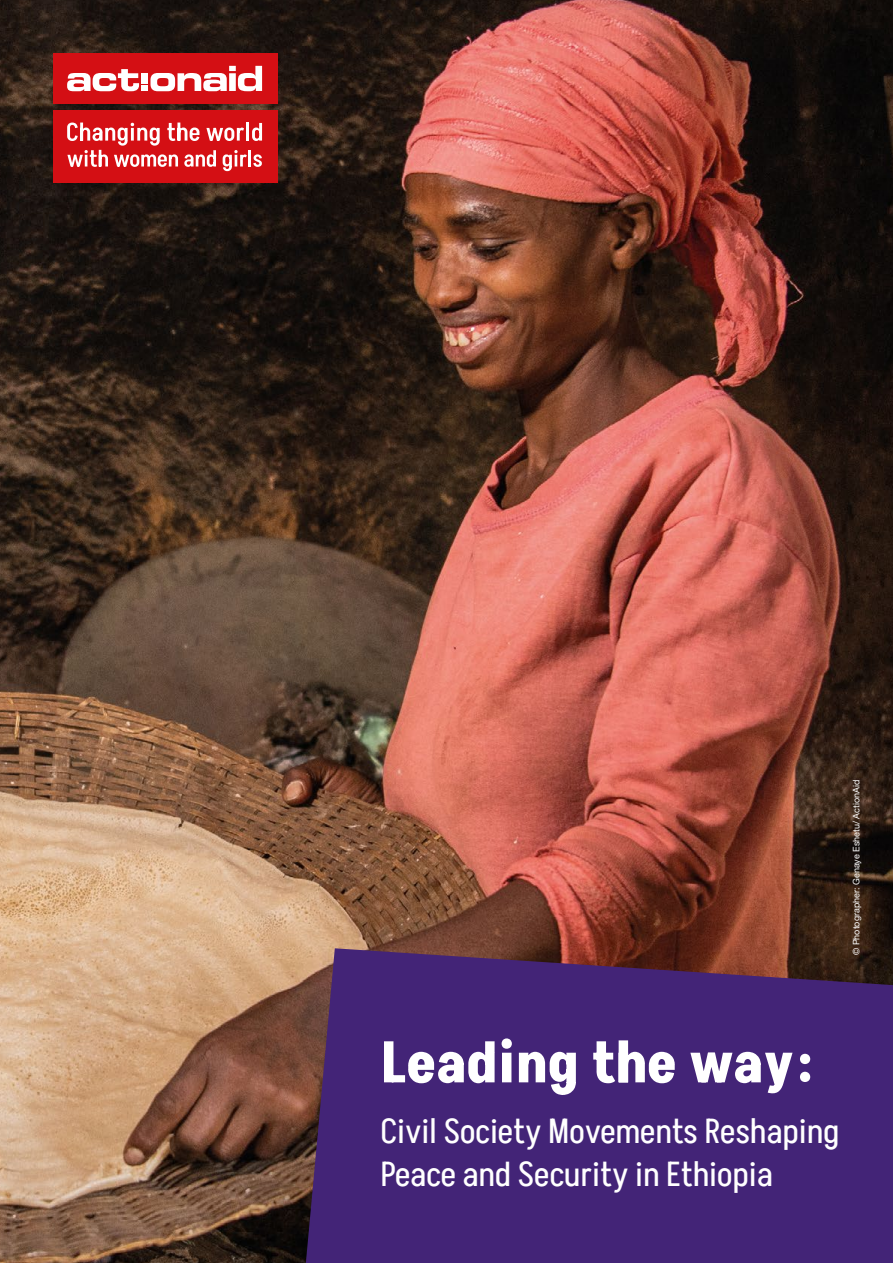
<style>
.page{position:relative;width:893px;height:1263px;background:#fff}
.page>*{position:absolute;margin:0;border:0;box-sizing:border-box;transform-origin:0 0}
.t1{font:700 57px "Akshar";letter-spacing:-.01em;color:#fff}
.t2{font:34.5px/43.5px "Akshar";color:#fff}
.t3{font:9px "Helvetica Neue";color:#fff}
</style>
<div class="page">
<img style="left:0;top:0;width:893px;height:1263px">
<div style="left:53px;top:111px;width:224px;height:72px;background:#d40f14"></div>
<div style="left:53px;top:53px;width:224px;height:51px;background:#d40f14"></div>
<svg style="left:67px;top:66px;width:195px;height:25px"></svg>
<svg style="left:67px;top:123px;width:195px;height:48px"></svg>
<svg style="left:306px;top:948px;width:587px;height:315px;background:#452570"></svg>
<p class="t3" style="left:850px;top:955px;width:177px;rotate:-90deg">© Photographer: Genaye Eshetu/ ActionAid</p>
<h1 class="t1" style="left:381px;top:1021px;width:434px">Leading the way:</h1>
<p class="t2" style="left:381px;top:1109px;width:460px">Civil Society Movements Reshaping<br>Peace and Security in Ethiopia</p>
</div>
